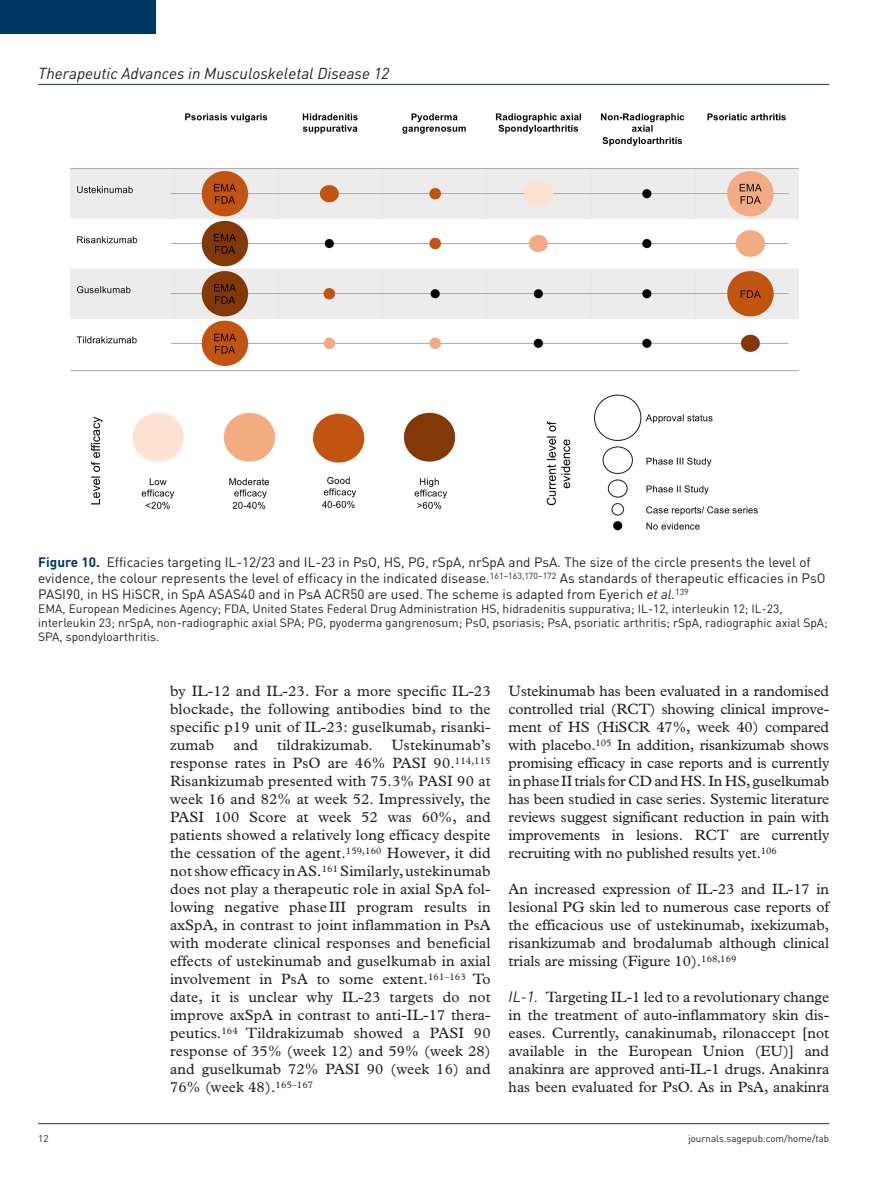
<style>
.page{position:relative;width:893px;height:1191px;background:#fff}
.page>*{position:absolute;margin:0;border:0;box-sizing:border-box;transform-origin:0 0}
.t1{font:italic 15.75px "DIN";color:#231f20}
.t2{font:15px/18px "Plantin Std";color:#231f20;text-align:justify}
.t3{font:13.5px/15.8px "DIN";color:#231f20}
.t4{font:12px/14.2px "DIN";color:#231f20}
.t5{font:9.75px "DIN";color:#231f20}
.s1{font-weight:700;color:#003865}
.s2{font-style:italic}
.s3{font-family:"DIN";font-style:italic}
</style>
<div class="page">
<hr style="left:38px;top:84px;width:791px;height:1px;background:#003865">
<hr style="left:38px;top:1123px;width:791px;height:1px;background:#003865">
<div style="left:0;top:0;width:155px;height:34px;background:#003865"></div>
<img style="left:70px;top:113px;width:729px;height:418px">
<p class="t1" style="left:38px;top:63px;width:353px">Therapeutic Advances in Musculoskeletal Disease 12</p>
<p class="t3" style="left:38px;top:554px;width:789px"><span class="s1">Figure 10.</span> Efficacies targeting IL-12/23 and IL-23 in PsO, HS, PG, rSpA, nrSpA and PsA. The size of the circle presents the level of evidence, the colour represents the level of efficacy in the indicated disease.<sup>161–163,170–172</sup> As standards of therapeutic efficacies in PsO<br>PASI90, in HS HiSCR, in SpA ASAS40 and in PsA ACR50 are used. The scheme is adapted from Eyerich <span class="s2">et al.</span><sup>139</sup></p>
<p class="t4" style="left:38px;top:601px;width:791px">EMA, European Medicines Agency; FDA, United States Federal Drug Administration HS, hidradenitis suppurativa; IL-12, interleukin 12; IL-23, interleukin 23; nrSpA, non-radiographic axial SPA; PG, pyoderma gangrenosum; PsO, psoriasis; PsA, psoriatic arthritis; rSpA, radiographic axial SpA;<br>SPA, spondyloarthritis.</p>
<p class="t2" style="left:170px;top:682px;width:322px">by IL-12 and IL-23. For a more specific IL-23 blockade, the following antibodies bind to the specific p19 unit of IL-23: guselkumab, risanki&shy;zumab</p>
<p class="t2" style="left:170px;top:736px;width:322px;text-indent:107px">tildrakizumab. Ustekinumab’s response rates in PsO are 46% PASI 90.<sup>114,115<br></sup>Risankizumab presented with 75.3% PASI 90 at week 16 and 82% at week 52. Impressively, the PASI 100 Score at week 52 was 60%, and patients showed a relatively long efficacy despite the cessation of the agent.<sup>159,160</sup> However, it did not show efficacy in AS.<sup>161</sup> Similarly, ustekinumab does not play a therapeutic role in axial SpA fol&shy;lowing negative phase III program results in axSpA, in contrast to joint inflammation in PsA with moderate clinical responses and beneficial effects of ustekinumab and guselkumab in axial involvement in PsA to some extent.<sup>161–163</sup> To date, it is unclear why IL-23 targets do not improve axSpA in contrast to anti-IL-17 thera&shy;peutics.<sup>164</sup> Tildrakizumab showed a PASI 90 response of 35% (week 12) and 59% (week 28) and guselkumab 72% PASI 90 (week 16) and 76% (week 48).<sup>165–167</sup></p>
<p class="t2" style="left:233px;top:736px;width:26px">and</p>
<p class="t2" style="left:509px;top:682px;width:322px">Ustekinumab has been evaluated in a randomised controlled trial (RCT) showing clinical improve&shy;ment of HS (HiSCR 47%, week 40) compared with placebo.<sup>105</sup> In addition, risankizumab shows promising efficacy in case reports and is currently in phaseII trials for CD and HS. In HS, guselkumab has been studied in case series. Systemic literature reviews suggest significant reduction in pain with improvements in lesions. RCT are currently recruiting with no published results yet.<sup>106</sup></p>
<p class="t2" style="left:509px;top:880px;width:322px">An increased expression of IL-23 and IL-17 in lesional PG skin led to numerous case reports of the efficacious use of ustekinumab, ixekizumab, risankizumab and brodalumab although clinical trials are missing (Figure 10).<sup>168,169</sup></p>
<p class="t2" style="left:509px;top:988px;width:322px"><span class="s3">IL-1.</span> Targeting IL-1 led to a revolutionary change in the treatment of auto-inflammatory skin dis&shy;eases. Currently, canakinumab, rilonaccept [not available in the European Union (EU)] and anakinra are approved anti-IL-1 drugs. Anakinra has been evaluated for PsO. As in PsA, anakinra</p>
<p class="t5" style="left:38px;top:1132px;width:12px">12</p>
<p class="t5" style="left:688px;top:1132px;width:142px">journals.sagepub.com/home/tab</p>
</div>
